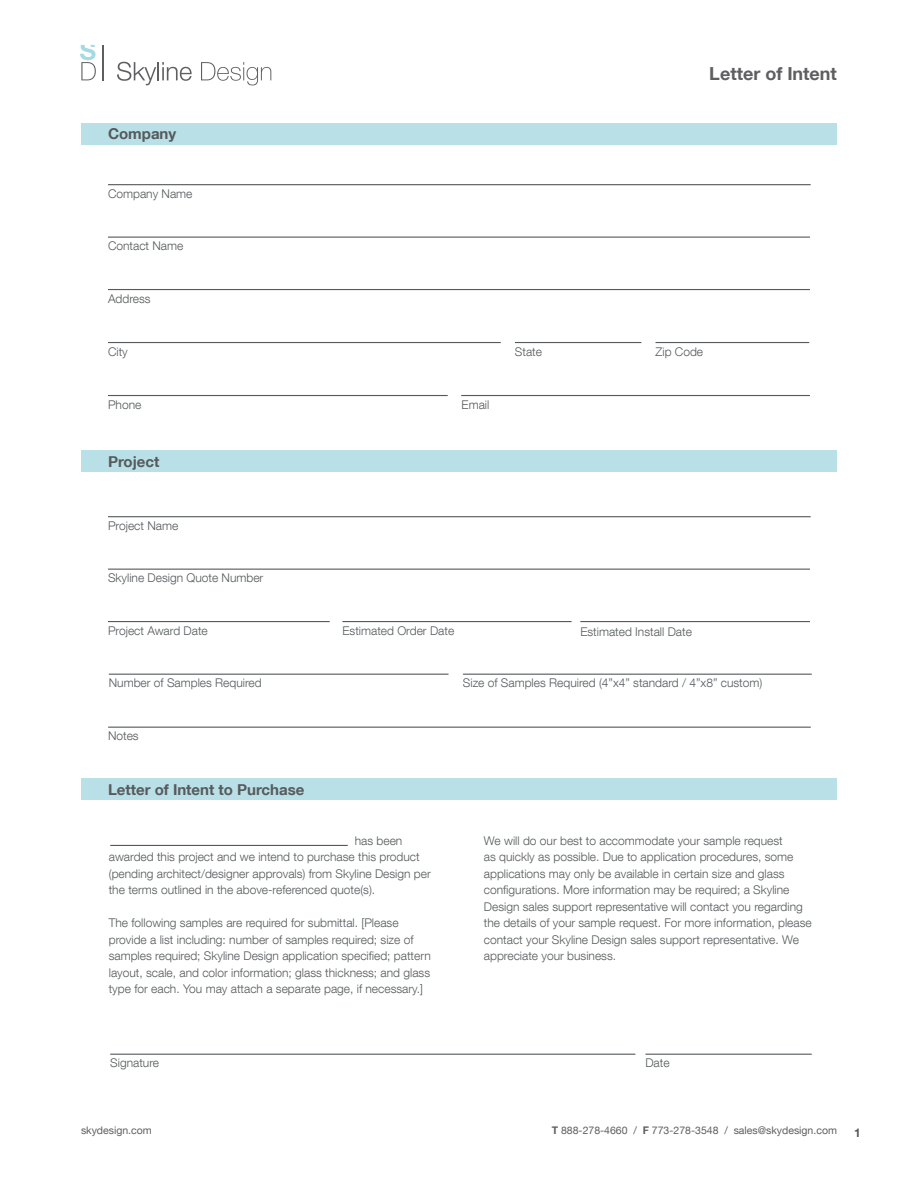
<style>
.page{position:relative;width:918px;height:1188px;background:#fff}
.page>*{position:absolute;margin:0;border:0;box-sizing:border-box;transform-origin:0 0}
.t1{font:700 18px "Helvetica Neue LT Com";color:#5f5f62}
.t2{font:700 15px "Helvetica Neue LT Com";color:#565a5c}
.t3{font:300 12px/16.5px "Helvetica Neue LT Com";color:#565a5c}
.t4{font:700 12px "Helvetica Neue LT Com";color:#565a5c}
.t5{font:10.5px "Helvetica Neue LT Com";color:#5f5f62}
.s1{font-weight:700}
</style>
<div class="page">
<svg style="left:80px;top:45px;width:16px;height:35px"></svg>
<hr style="left:103px;top:45px;width:1px;height:35px;background:#5f5f62">
<svg style="left:117px;top:62px;width:75px;height:23px"></svg>
<svg style="left:201px;top:62px;width:70px;height:23px"></svg>
<div style="left:81px;top:123px;width:756px;height:22px;background:#b9e0e6"></div>
<hr style="left:108px;top:184px;width:703px;height:1px;background:#565a5c">
<hr style="left:108px;top:237px;width:702px;height:1px;background:#565a5c">
<hr style="left:108px;top:289px;width:702px;height:1px;background:#565a5c">
<hr style="left:108px;top:342px;width:393px;height:1px;background:#565a5c">
<div style="left:81px;top:450px;width:756px;height:22px;background:#b9e0e6"></div>
<hr style="left:108px;top:516px;width:703px;height:1px;background:#565a5c">
<hr style="left:108px;top:569px;width:702px;height:1px;background:#565a5c">
<hr style="left:108px;top:621px;width:222px;height:1px;background:#565a5c">
<hr style="left:108px;top:395px;width:340px;height:1px;background:#565a5c">
<hr style="left:109px;top:674px;width:340px;height:1px;background:#565a5c">
<hr style="left:461px;top:395px;width:349px;height:1px;background:#565a5c">
<hr style="left:656px;top:342px;width:153px;height:1px;background:#565a5c">
<hr style="left:515px;top:342px;width:126px;height:1px;background:#565a5c">
<hr style="left:342px;top:621px;width:230px;height:1px;background:#565a5c">
<hr style="left:463px;top:674px;width:349px;height:1px;background:#565a5c">
<hr style="left:108px;top:727px;width:703px;height:1px;background:#565a5c">
<hr style="left:580px;top:621px;width:230px;height:1px;background:#565a5c">
<div style="left:81px;top:779px;width:756px;height:21px;background:#b9e0e6"></div>
<hr style="left:110px;top:845px;width:238px;height:1px;background:#565a5c">
<hr style="left:110px;top:1054px;width:525px;height:1px;background:#565a5c">
<hr style="left:645px;top:1054px;width:167px;height:1px;background:#565a5c">
<p class="t2" style="left:108px;top:124px;width:70px">Company</p>
<p class="t3" style="left:108px;top:185px;width:86px">Company Name</p>
<p class="t3" style="left:108px;top:237px;width:77px">Contact Name</p>
<p class="t3" style="left:108px;top:290px;width:44px">Address</p>
<p class="t3" style="left:108px;top:343px;width:21px">City</p>
<p class="t3" style="left:108px;top:396px;width:35px">Phone</p>
<p class="t3" style="left:462px;top:396px;width:29px">Email</p>
<p class="t2" style="left:108px;top:452px;width:53px">Project</p>
<p class="t3" style="left:108px;top:517px;width:72px">Project Name</p>
<p class="t3" style="left:108px;top:569px;width:157px">Skyline Design Quote Number</p>
<p class="t3" style="left:108px;top:622px;width:101px">Project Award Date</p>
<p class="t3" style="left:342px;top:622px;width:113px">Estimated Order Date</p>
<h1 class="t1" style="left:709px;top:62px;width:129px">Letter of Intent</h1>
<p class="t3" style="left:515px;top:343px;width:29px">State</p>
<p class="t3" style="left:656px;top:343px;width:49px">Zip Code</p>
<p class="t3" style="left:580px;top:623px;width:113px">Estimated Install Date</p>
<p class="t3" style="left:109px;top:674px;width:154px">Number of Samples Required</p>
<p class="t3" style="left:463px;top:674px;width:301px">Size of Samples Required (4”x4” standard / 4”x8” custom)</p>
<p class="t3" style="left:108px;top:727px;width:32px">Notes</p>
<p class="t2" style="left:108px;top:780px;width:198px">Letter of Intent to Purchase</p>
<p class="t3" style="left:109px;top:832px;width:324px;text-indent:246px">has been awarded this project and we intend to purchase this product (pending architect/designer approvals) from Skyline Design per the terms outlined in the above-referenced quote(s).</p>
<p class="t3" style="left:109px;top:914px;width:324px">The following samples are required for submittal. [Please provide a list including: number of samples required; size of samples required; Skyline Design application specified; pattern layout, scale, and color information; glass thickness; and glass type for each. You may attach a separate page, if necessary.]</p>
<p class="t3" style="left:484px;top:832px;width:329px">We will do our best to accommodate your sample request<br>as quickly as possible. Due to application procedures, some applications may only be available in certain size and glass configurations. More information may be required; a Skyline Design sales support representative will contact you regarding the details of your sample request. For more information, please contact your Skyline Design sales support representative. We appreciate your business.</p>
<p class="t3" style="left:110px;top:1055px;width:50px">Signature</p>
<p class="t3" style="left:645px;top:1055px;width:26px">Date</p>
<p class="t5" style="left:81px;top:1124px;width:72px">skydesign.com</p>
<p class="t5" style="left:552px;top:1124px;width:287px"><span class="s1">T</span> 888-278-4660 / <span class="s1">F</span> 773-278-3548 / sales@skydesign.com</p>
<p class="t4" style="left:854px;top:1125px;width:8px">1</p>
</div>
